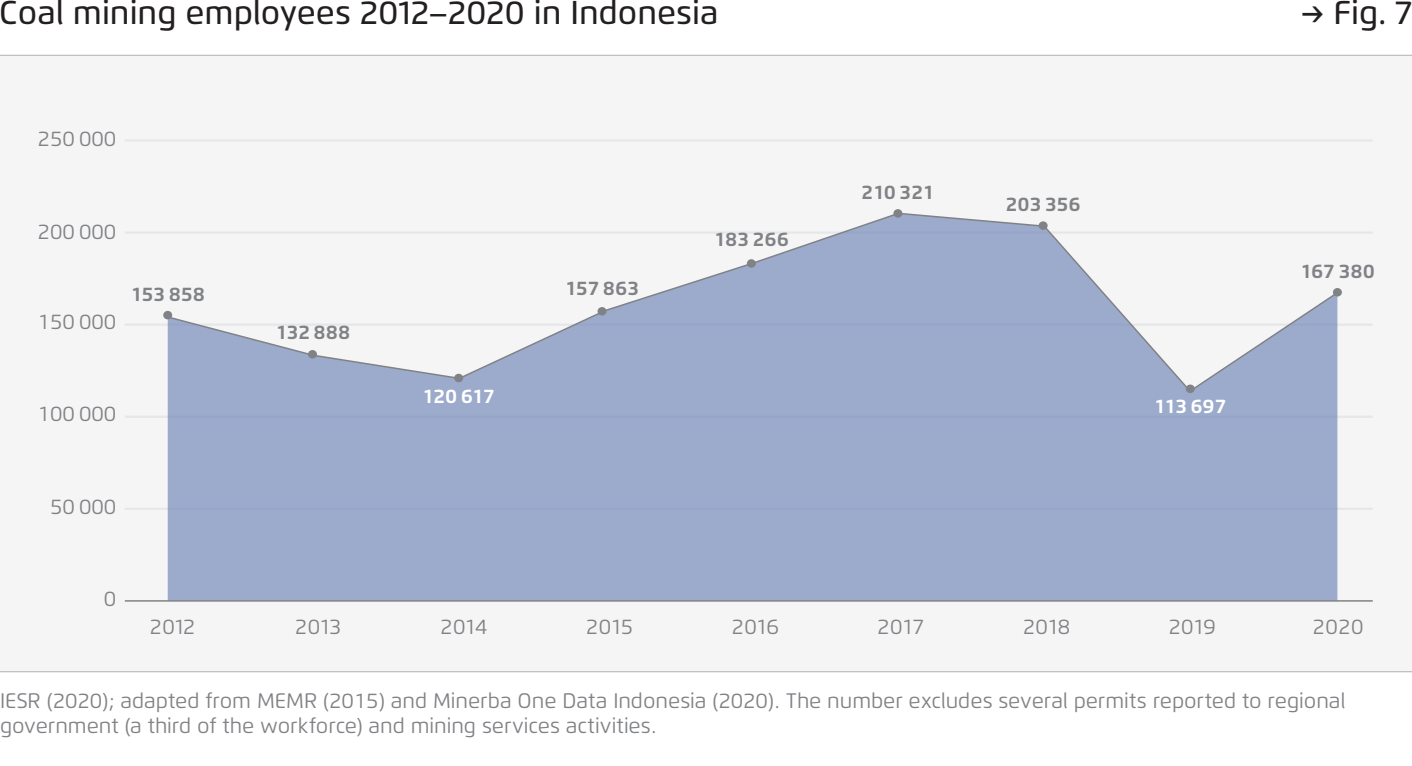
<style>
.page{position:relative;width:1412px;height:766px;background:#fff}
.page>*{position:absolute;margin:0;border:0;box-sizing:border-box;transform-origin:0 0}
.t1{font:500 33px "Flexo";color:#231f20}
.t2{font:21px/25.5px "Flexo";letter-spacing:-.005em;color:#808285}
.t3{font:700 19.5px "Flexo";letter-spacing:.015em;color:#808285}
.t4{font:700 19.5px "Flexo";letter-spacing:-.02em;color:#fff}
</style>
<div class="page">
<div style="left:0;top:55px;width:1412px;height:616px;background:#f5f5f6"></div>
<hr style="left:0;top:55px;width:1412px;height:1px;background:#bcbdc0">
<hr style="left:0;top:671px;width:1412px;height:1px;background:#bcbdc0">
<hr style="left:125px;top:507px;width:1247px;height:3px;background:#e6e7e9">
<hr style="left:125px;top:415px;width:1247px;height:3px;background:#e6e7e9">
<hr style="left:125px;top:323px;width:1247px;height:3px;background:#e6e7e9">
<hr style="left:125px;top:231px;width:1247px;height:3px;background:#e6e7e9">
<hr style="left:125px;top:139px;width:1247px;height:3px;background:#e6e7e9">
<div style="left:168px;top:393px;width:1169px;height:207px;background:#9cabcc"></div>
<hr style="left:125px;top:600px;width:1247px;height:1px;background:#808285">
<svg style="left:166px;top:212px;width:1173px;height:181px"></svg>
<div style="left:163px;top:311px;width:9px;height:8px;background:#808285;border-radius:50%"></div>
<div style="left:308px;top:350px;width:9px;height:8px;background:#808285;border-radius:50%"></div>
<div style="left:454px;top:373px;width:9px;height:9px;background:#808285;border-radius:50%"></div>
<div style="left:597px;top:307px;width:9px;height:8px;background:#808285;border-radius:50%"></div>
<div style="left:747px;top:259px;width:9px;height:8px;background:#808285;border-radius:50%"></div>
<div style="left:893px;top:209px;width:9px;height:8px;background:#808285;border-radius:50%"></div>
<div style="left:1038px;top:221px;width:9px;height:9px;background:#808285;border-radius:50%"></div>
<div style="left:1185px;top:384px;width:9px;height:9px;background:#808285;border-radius:50%"></div>
<div style="left:1333px;top:288px;width:9px;height:8px;background:#808285;border-radius:50%"></div>
<h1 class="t1" style="left:0;top:-7px;width:720px">Coal mining employees 2012–2020 in Indonesia</h1>
<h1 class="t1" style="left:1301px;top:-7px;width:112px">→ Fig. 7</h1>
<p class="t2" style="left:38px;top:126px;width:80px">250 000</p>
<p class="t2" style="left:38px;top:218px;width:80px">200 000</p>
<p class="t2" style="left:38px;top:309px;width:80px">150 000</p>
<p class="t3" style="left:131px;top:282px;width:75px">153 858</p>
<p class="t2" style="left:38px;top:401px;width:80px">100 000</p>
<p class="t2" style="left:50px;top:493px;width:68px">50 000</p>
<p class="t3" style="left:276px;top:320px;width:76px">132 888</p>
<p class="t4" style="left:423px;top:384px;width:74px">120 617</p>
<p class="t3" style="left:565px;top:276px;width:75px">157 863</p>
<p class="t3" style="left:714px;top:227px;width:76px">183 266</p>
<p class="t3" style="left:861px;top:180px;width:74px">210 321</p>
<p class="t3" style="left:1006px;top:192px;width:76px">203 356</p>
<p class="t4" style="left:1154px;top:393px;width:74px">113 697</p>
<p class="t3" style="left:1300px;top:259px;width:76px">167 380</p>
<p class="t2" style="left:104px;top:585px;width:14px">0</p>
<p class="t2" style="left:150px;top:614px;width:47px">2012</p>
<p class="t2" style="left:295px;top:614px;width:48px">2013</p>
<p class="t2" style="left:440px;top:614px;width:49px">2014</p>
<p class="t2" style="left:586px;top:614px;width:49px">2015</p>
<p class="t2" style="left:731px;top:614px;width:49px">2016</p>
<p class="t2" style="left:877px;top:614px;width:49px">2017</p>
<p class="t2" style="left:1022px;top:614px;width:49px">2018</p>
<p class="t2" style="left:1168px;top:614px;width:49px">2019</p>
<p class="t2" style="left:1312px;top:614px;width:52px">2020</p>
<p class="t2" style="left:0;top:687px;width:1347px">IESR (2020); adapted from MEMR (2015) and Minerba One Data Indonesia (2020). The number excludes several permits reported to regional government (a third of the workforce) and mining services activities.</p>
</div>
